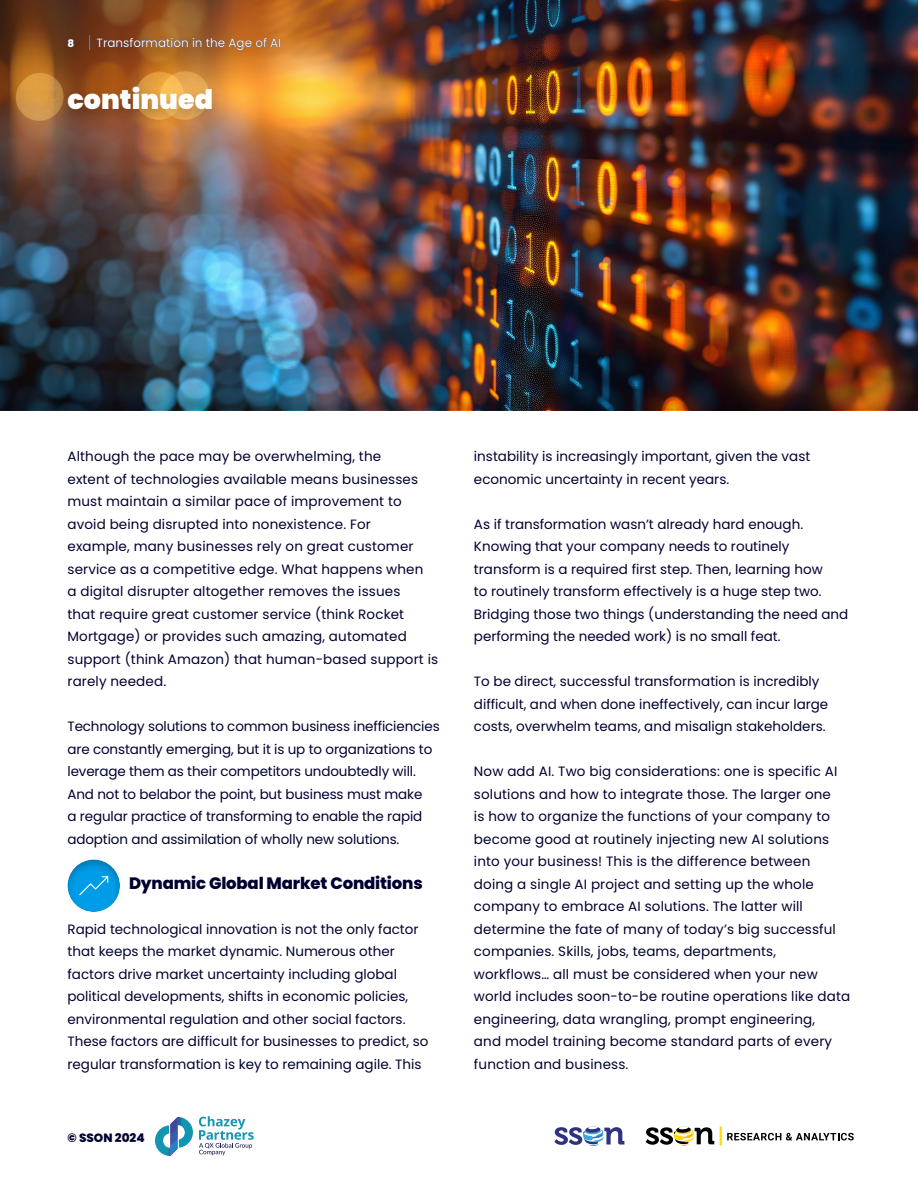
<style>
.page{position:relative;width:918px;height:1188px;background:#fff}
.page>*{position:absolute;margin:0;border:0;box-sizing:border-box;transform-origin:0 0}
.t1{font:900 27px "Poppins";color:#fff}
.t2{font:800 16.5px "Poppins";letter-spacing:-.01em;color:#000030}
.t3{font:13.5px/22.5px "Poppins";color:#000030}
.t4{font:12px "Poppins";color:#fff}
.t5{font:800 12px "Poppins";color:#000030}
.t6{font:800 10.5px "Poppins";color:#fff}
</style>
<div class="page">
<img style="left:0;top:0;width:918px;height:393px">
<div style="left:0;top:393px;width:918px;height:795px;background:#000;opacity:.2"></div>
<div style="left:0;top:410px;width:918px;height:778px;background:#fff"></div>
<svg style="left:554px;top:1126px;width:70px;height:20px"></svg>
<svg style="left:646px;top:1126px;width:68px;height:20px"></svg>
<hr style="left:720px;top:1126px;width:2px;height:20px;background:#ffda00">
<svg style="left:727px;top:1133px;width:127px;height:7px"></svg>
<svg style="left:155px;top:1117px;width:38px;height:39px"></svg>
<svg style="left:199px;top:1116px;width:55px;height:39px"></svg>
<div style="left:57px;top:80px;width:166px;height:45px;background:#000;opacity:.2"></div>
<div style="left:87px;top:32px;width:205px;height:34px;background:#000;opacity:.2"></div>
<div style="left:56px;top:33px;width:29px;height:30px;background:#663316"></div>
<div style="left:55px;top:847px;width:80px;height:66px;background:#000;opacity:.25"></div>
<svg style="left:78px;top:875px;width:31px;height:21px"></svg>
<p class="t6" style="left:68px;top:38px;width:8px">8</p>
<p class="t4" style="left:97px;top:36px;width:186px">Transformation in the Age of AI</p>
<h1 class="t1" style="left:68px;top:84px;width:147px">continued</h1>
<p class="t3" style="left:68px;top:445px;width:372px">Although the pace may be overwhelming, the<br>extent of technologies available means businesses must maintain a similar pace of improvement to avoid being disrupted into nonexistence. For<br>example, many businesses rely on great customer service as a competitive edge. What happens when<br>a digital disrupter altogether removes the issues<br>that require great customer service (think Rocket Mortgage) or provides such amazing, automated support (think Amazon) that human-based support is rarely needed.</p>
<p class="t3" style="left:68px;top:715px;width:374px">Technology solutions to common business inefficiencies are constantly emerging, but it is up to organizations to leverage them as their competitors undoubtedly will.<br>And not to belabor the point, but business must make<br>a regular practice of transforming to enable the rapid adoption and assimilation of wholly new solutions.</p>
<p class="t2" style="left:129px;top:873px;width:295px">Dynamic Global Market Conditions</p>
<p class="t3" style="left:68px;top:918px;width:362px">Rapid technological innovation is not the only factor that keeps the market dynamic. Numerous other factors drive market uncertainty including global political developments, shifts in economic policies, environmental regulation and other social factors.<br>These factors are difficult for businesses to predict, so regular transformation is key to remaining agile. This</p>
<p class="t5" style="left:68px;top:1131px;width:79px">© SSON 2024</p>
<p class="t3" style="left:474px;top:445px;width:338px">instability is increasingly important, given the vast economic uncertainty in recent years.</p>
<p class="t3" style="left:474px;top:513px;width:376px">As if transformation wasn’t already hard enough.<br>Knowing that your company needs to routinely transform is a required first step. Then, learning how<br>to routinely transform effectively is a huge step two.<br>Bridging those two things (understanding the need and performing the needed work) is no small feat.</p>
<p class="t3" style="left:474px;top:670px;width:356px">To be direct, successful transformation is incredibly difficult, and when done ineffectively, can incur large costs, overwhelm teams, and misalign stakeholders.</p>
<p class="t3" style="left:474px;top:760px;width:378px">Now add AI. Two big considerations: one is specific AI solutions and how to integrate those. The larger one<br>is how to organize the functions of your company to become good at routinely injecting new AI solutions into your business! This is the difference between doing a single AI project and setting up the whole company to embrace AI solutions. The latter will determine the fate of many of today’s big successful companies. Skills, jobs, teams, departments, workflows… all must be considered when your new world includes soon-to-be routine operations like data engineering, data wrangling, prompt engineering,<br>and model training become standard parts of every function and business.</p>
</div>
